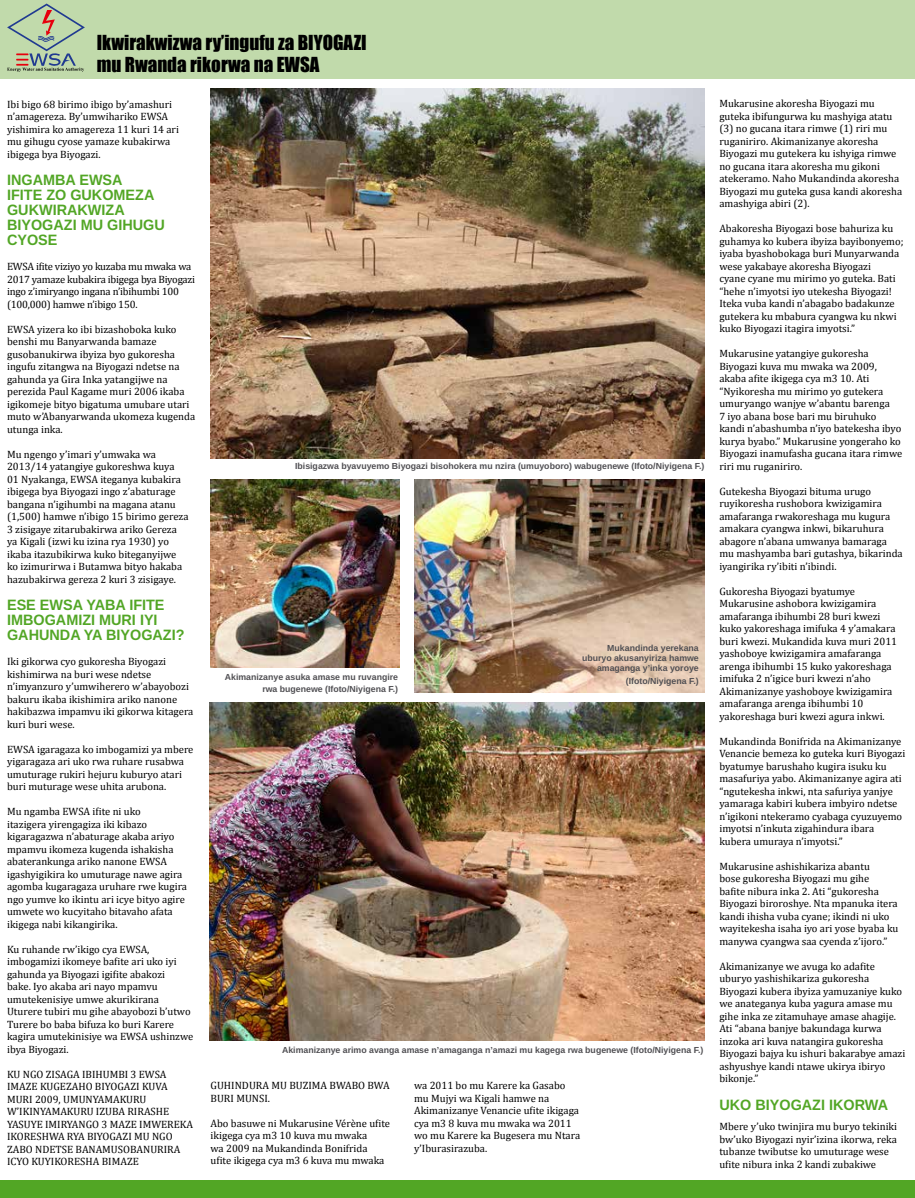
<style>
.page{position:relative;width:915px;height:1198px;background:#fff}
.page>*{position:absolute;margin:0;border:0;box-sizing:border-box;transform-origin:0 0}
.t1{font:19px/21.9px "Impact";color:#000}
.t2{font:700 15px/15px "Liberation Sans";color:#52a625;scale:.96 1}
.t3{font:10.62px/12.5px "Cambria";color:#000}
.t4{font:10.62px/12.5px "Cambria";letter-spacing:-.02em;color:#000}
.t5{font:700 8.75px/10.1px "Liberation Sans";color:#504f53;text-align:right}
</style>
<div class="page">
<div style="left:0;top:0;width:914px;height:79px;background:#c1daab"></div>
<div style="left:0;top:1180px;width:914px;height:18px;background:#52a625"></div>
<svg style="left:7px;top:4px;width:78px;height:68px"></svg>
<img style="left:210px;top:89px;width:494px;height:369px">
<img style="left:210px;top:479px;width:189px;height:188px">
<img style="left:414px;top:479px;width:290px;height:214px">
<img style="left:209px;top:703px;width:495px;height:337px">
<h1 class="t1" style="left:97px;top:31px;width:271px">Ikwirakwizwa ry’ingufu za BIYOGAZI mu Rwanda rikorwa na EWSA</h1>
<p class="t3" style="left:7px;top:98px;width:173px">Ibi bigo 68 birimo ibigo by’amashuri n’amagereza. By’umwihariko EWSA yishimira ko amagereza 11 kuri 14 ari mu gihugu cyose yamaze kubakirwa ibigega bya Biyogazi.</p>
<h2 class="t2" style="left:7px;top:172px;width:39px">Ingamba</h2>
<h2 class="t2" style="left:79px;top:172px;width:12px">EWS</h2>
<h2 class="t2" style="left:7px;top:172px;width:164px;text-indent:105px">A<br>ifite zo gukomeza gukwirakwiza<br>Biyogazi mu gihugu cyose</h2>
<p class="t4" style="left:7px;top:260px;width:189px">EWSA ifite viziyo yo kuzaba mu mwaka wa 2017 yamaze kubakira ibigega bya Biyogazi ingo z’imiryango ingana n’ibihumbi 100 (100,000) hamwe n’ibigo 150.</p>
<p class="t3" style="left:7px;top:323px;width:190px">EWSA yizera ko ibi bizashoboka kuko benshi mu Banyarwanda bamaze gusobanukirwa ibyiza byo gukoresha ingufu zitangwa na Biyogazi ndetse na gahunda ya Gira Inka yatangijwe na perezida Paul Kagame muri 2006 ikaba igikomeje bityo bigatuma umubare utari muto w’Abanyarwanda ukomeza kugenda utunga inka.</p>
<p class="t3" style="left:7px;top:448px;width:183px">Mu ngengo y’imari y’umwaka wa 2013/14 yatangiye gukoreshwa kuya 01 Nyakanga, EWSA iteganya kubakira ibigega bya Biyogazi ingo z’abaturage bangana n’igihumbi na magana atanu (1,500) hamwe n’ibigo 15 birimo gereza 3 zisigaye zitarubakirwa ariko Gereza ya Kigali (izwi ku izina rya 1930) yo ikaba itazubikirwa kuko biteganyijwe ko izimurirwa i Butamwa bityo hakaba hazubakirwa gereza 2 kuri 3 zisigaye.</p>
<h2 class="t2" style="left:7px;top:597px;width:47px">Ese EWS</h2>
<h2 class="t2" style="left:73px;top:597px;width:35px">A yaba</h2>
<p class="t5" style="left:295px;top:461px;width:410px">Ibisigazwa byavuyemo Biyogazi bisohokera mu nzira (umuyoboro) wabugenewe (Ifoto/Niyigena F.)</p>
<h2 class="t2" style="left:7px;top:597px;width:186px;text-indent:122px">ifite imbogamizi mu ri iyi gahun da ya Biyogazi?</h2>
<p class="t3" style="left:7px;top:655px;width:188px">Iki gikorwa cyo gukoresha Biyogazi kishimirwa na buri wese ndetse n’imyanzuro y’umwiherero w’abayobozi bakuru ikaba ikishimira ariko nanone hakibazwa impamvu iki gikorwa kitagera kuri buri wese.</p>
<p class="t3" style="left:7px;top:743px;width:188px">EWSA igaragaza ko imbogamizi ya mbere yigaragaza ari uko rwa ruhare rusabwa umuturage rukiri hejuru kuburyo atari buri muturage wese uhita arubona.</p>
<p class="t3" style="left:7px;top:805px;width:181px">Mu ngamba EWSA ifite ni uko<br>itazigera yirengagiza iki kibazo kigaragazwa n’abaturage akaba ariyo mpamvu ikomeza kugenda ishakisha abaterankunga ariko nanone EWSA igashyigikira ko umuturage nawe agira agomba kugaragaza uruhare rwe kugira ngo yumve ko ikintu ari icye bityo agire umwete wo kucyitaho bitavaho afata ikigega nabi kikangirika.</p>
<p class="t3" style="left:7px;top:942px;width:188px">Ku ruhande rw’ikigo cya EWSA, imbogamizi ikomeye bafite ari uko iyi gahunda ya Biyogazi igifite abakozi<br>bake. Iyo akaba ari nayo mpamvu umutekenisiye umwe akurikirana Uturere tubiri mu gihe abayobozi b’utwo Turere bo baba bifuza ko buri Karere kagira umutekinisiye wa EWSA ushinzwe ibya Biyogazi.</p>
<p class="t3" style="left:7px;top:1067px;width:188px">KU NGO ZISAGA IBIHUMBI 3 EWSA<br>IMAZE KUGEZAHO BIYOGAZI KUVA<br>MURI 2009, UMUNYAMAKURU<br>W’IKINYAMAKURU IZUBA RIRASHE<br>YASUYE IMIRYANGO 3 MAZE IMWEREKA<br>IKORESHWA RYA BIYOGAZI MU NGO<br>ZABO NDETSE BANAMUSOBANURIRA<br>ICYO KUYIKORESHA BIMAZE</p>
<p class="t3" style="left:210px;top:1079px;width:180px">GUHINDURA MU BUZIMA BWABO BWA<br>BURI MUNSI.</p>
<p class="t5" style="left:581px;top:643px;width:118px">Mukandinda yerekana uburyo akusanyiriza hamwe amaganga y’inka yoroye</p>
<p class="t5" style="left:625px;top:675px;width:74px">(Ifoto/Niyigena F.)</p>
<p class="t5" style="left:225px;top:671px;width:175px;line-height:12.2px">Akimanizanye asuka amase mu ruvangire rwa bugenewe (Ifoto/Niyigena F.)</p>
<p class="t5" style="left:282px;top:1044px;width:423px">Akimanizanye arimo avanga amase n’amaganga n’amazi mu kagega rwa bugenewe (Ifoto/Niyigena F.)</p>
<p class="t3" style="left:414px;top:1079px;width:167px">wa 2011 bo mu Karere ka Gasabo mu Mujyi wa Kigali hamwe na<br>Akimanizanye Venancie ufite ikigaga cya m3 8 kuva mu mwaka wa 2011 wo mu Karere ka Bugesera mu Ntara y’Iburasirazuba.</p>
<p class="t3" style="left:210px;top:1116px;width:181px">Abo basuwe ni Mukarusine Vérène ufite ikigega cya m3 10 kuva mu mwaka<br>wa 2009 na Mukandinda Bonifrida ufite ikigega cya m3 6 kuva mu mwaka</p>
<p class="t3" style="left:719px;top:97px;width:184px">Mukarusine akoresha Biyogazi mu guteka ibifungurwa ku mashyiga atatu (3) no gucana itara rimwe (1) riri mu ruganiriro. Akimanizanye akoresha Biyogazi mu gutekera ku ishyiga rimwe no gucana itara akoresha mu gikoni atekeramo. Naho Mukandinda akoresha Biyogazi mu guteka gusa kandi akoresha amashyiga abiri (2).</p>
<p class="t3" style="left:719px;top:222px;width:186px">Abakoresha Biyogazi bose bahuriza ku guhamya ko kubera ibyiza bayibonyemo; iyaba byashobokaga buri Munyarwanda wese yakabaye akoresha Biyogazi<br>cyane cyane mu mirimo yo guteka. Bati “hehe n’imyotsi iyo utekesha Biyogazi!<br>Iteka vuba kandi n’abagabo badakunze gutekera ku mbabura cyangwa ku nkwi kuko Biyogazi itagira imyotsi.”</p>
<p class="t3" style="left:719px;top:347px;width:184px">Mukarusine yatangiye gukoresha Biyogazi kuva mu mwaka wa 2009, akaba afite ikigega cya m3 10. Ati “Nyikoresha mu mirimo yo gutekera umuryango wanjye w’abantu barenga<br>7 iyo abana bose bari mu biruhuko kandi n’abashumba n’iyo batekesha ibyo kurya byabo.” Mukarusine yongeraho ko Biyogazi inamufasha gucana itara rimwe riri mu ruganiriro.</p>
<p class="t3" style="left:719px;top:485px;width:185px">Gutekesha Biyogazi bituma urugo ruyikoresha rushobora kwizigamira amafaranga rwakoreshaga mu kugura amakara cyangwa inkwi, bikaruhura abagore n’abana umwanya bamaraga mu mashyamba bari gutashya, bikarinda iyangirika ry’ibiti n’ibindi.</p>
<p class="t3" style="left:719px;top:585px;width:179px">Gukoresha Biyogazi byatumye Mukarusine ashobora kwizigamira amafaranga ibihumbi 28 buri kwezi kuko yakoreshaga imifuka 4 y’amakara buri kwezi. Mukandida kuva muri 2011 yashoboye kwizigamira amafaranga arenga ibihumbi 15 kuko yakoreshaga imifuka 2 n’igice buri kwezi n’aho Akimanizanye yashoboye kwizigamira amafaranga arenga ibihumbi 10 yakoreshaga buri kwezi agura inkwi.</p>
<p class="t3" style="left:719px;top:735px;width:187px">Mukandinda Bonifrida na Akimanizanye Venancie bemeza ko guteka kuri Biyogazi byatumye barushaho kugira isuku ku masafuriya yabo. Akimanizanye agira ati “ngutekesha inkwi, nta safuriya yanjye yamaraga kabiri kubera imbyiro ndetse n’igikoni ntekeramo cyabaga cyuzuyemo imyotsi n’inkuta zigahindura ibara kubera umuraya n’imyotsi.”</p>
<p class="t3" style="left:719px;top:860px;width:180px">Mukarusine ashishikariza abantu<br>bose gukoresha Biyogazi mu gihe<br>bafite nibura inka 2. Ati “gukoresha Biyogazi biroroshye. Nta mpanuka itera kandi ihisha vuba cyane; ikindi ni uko wayitekesha isaha iyo ari yose byaba ku manywa cyangwa saa cyenda z’ijoro.”</p>
<p class="t3" style="left:719px;top:960px;width:187px">Akimanizanye we avuga ko adafite uburyo yashishikariza gukoresha Biyogazi kubera ibyiza yamuzaniye kuko we anateganya kuba yagura amase mu gihe inka ze zitamuhaye amase ahagije.<br>Ati “abana banjye bakundaga kurwa inzoka ari kuva natangira gukoresha Biyogazi bajya ku ishuri bakarabye amazi ashyushye kandi ntawe ukirya ibiryo bikonje.”</p>
<h2 class="t2" style="left:719px;top:1097px;width:175px">Uko Biyogazi ikorwa</h2>
<p class="t3" style="left:719px;top:1120px;width:179px">Mbere y’uko twinjira mu buryo tekiniki bw’uko Biyogazi nyir’izina ikorwa, reka tubanze twibutse ko umuturage wese ufite nibura inka 2 kandi zubakiwe</p>
</div>
